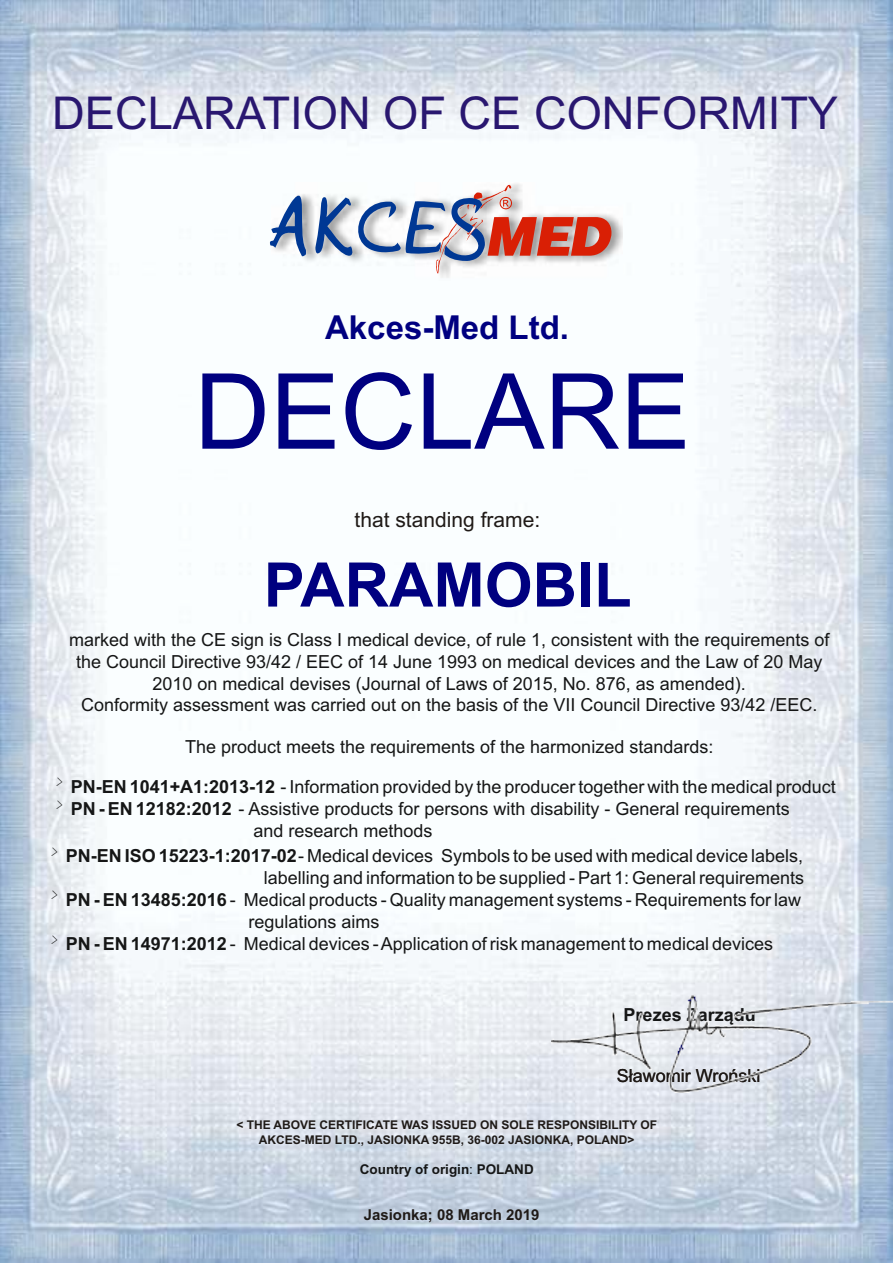
<style>
.page{position:relative;width:893px;height:1263px;background:#fff}
.page>*{position:absolute;margin:0;border:0;box-sizing:border-box;transform-origin:0 0}
.t1{font:105px "Arial";color:#000080}
.t2{font:700 61.5px "Arial";color:#000080}
.t3{font:45.3px "Arial";color:#291770}
.t4{font:700 33px "Arial";color:#000080}
.t5{font:21px "Arial";color:#1f1a17}
.t6{font:18px/21.6px "Arial";color:#151616;text-align:center}
.t7{font:18px "Arial";color:#1f1a17}
.t8{font:700 18px "Arial";color:#151616}
.t9{font:18px "City Blueprint";color:#151616}
.t10{font:700 15px "Arial";color:#1f1a17}
.t11{font:700 13.5px "Arial";color:#151616}
.t12{font:700 12px/15px "Arial";color:#1f1a17;text-align:center}
.s1{font-weight:700}
.s2{font-weight:400}
</style>
<div class="page">
<img style="left:0;top:0;width:892px;height:1263px">
<img style="left:272px;top:183px;width:350px;height:97px">
<svg style="left:269px;top:177px;width:40px;height:80px"></svg>
<svg style="left:315px;top:185px;width:296px;height:89px"></svg>
<img style="left:552px;top:995px;width:341px;height:98px">
<h3 class="t3" style="left:52px;top:96px;width:787px">DECLARATION OF CE CONFORMITY</h3>
<h3 class="t4" style="left:325px;top:315px;width:245px">Akces-Med Ltd.</h3>
<h1 class="t1" style="left:194px;top:372px;width:497px">DECLARE</h1>
<p class="t5" style="left:355px;top:512px;width:187px">that standing frame:</p>
<h2 class="t2" style="left:264px;top:562px;width:369px">PARAMOBIL</h2>
<p class="t6" style="left:69px;top:631px;width:762px">marked with the CE sign is Class I medical device, of rule 1, consistent with the requirements of the Council Directive 93/42 / EEC of 14 June 1993 on medical devices and the Law of 20 May 2010 on medical devises (Journal of Laws of 2015, No. 876, as amended).<br>Conformity assessment was carried out on the basis of the VII Council Directive 93/42 /EEC.</p>
<p class="t6" style="left:185px;top:737px;width:530px">The product meets the requirements of the harmonized standards:</p>
<p class="t6" style="left:56px;top:777px;width:781px"><sup>&gt;</sup> <span class="s1">PN-EN 1041+A1:2013-12</span> - Information provided by the producer together with the medical product</p>
<p class="t6" style="left:56px;top:800px;width:735px"><sup>&gt;</sup> <span class="s1">PN - EN 12182:2012</span> - Assistive products for persons with disability - General requirements</p>
<p class="t6" style="left:253px;top:822px;width:181px">and research methods</p>
<p class="t9" style="left:51px;top:839px;width:11px">&gt;</p>
<p class="t6" style="left:51px;top:890px;width:752px"><sup>&gt;</sup> <span class="s1">PN - EN 13485:2016</span> - Medical products - Quality management systems - Requirements for law</p>
<p class="t6" style="left:248px;top:912px;width:133px">regulations aims</p>
<p class="t6" style="left:51px;top:935px;width:724px"><sup>&gt;</sup> <span class="s1">PN - EN 14971:2012</span> - Medical devices - Application of risk management to medical devices</p>
<p class="t6" style="left:66px;top:847px;width:740px;text-align:right"><span class="s1">PN-EN ISO 15223-1:2017-02</span>- Medical devices Symbols to be used with medical device labels, labelling and information to be supplied - Part 1: General requirements</p>
<p class="t8" style="left:624px;top:1008px;width:134px">Prezes Zarządu</p>
<p class="t7" style="left:617px;top:1069px;width:145px">Sławomir Wroński</p>
<p class="t12" style="left:236px;top:1118px;width:422px">&lt; THE ABOVE CERTIFICATE WAS ISSUED ON SOLE RESPONSIBILITY OF<br>AKCES-MED LTD., JASIONKA 955B, 36-002 JASIONKA, POLAND&gt;</p>
<p class="t11" style="left:360px;top:1164px;width:175px">Country of origin<span class="s2">:</span> POLAND</p>
<p class="t10" style="left:364px;top:1209px;width:177px">Jasionka; 08 March 2019</p>
</div>
